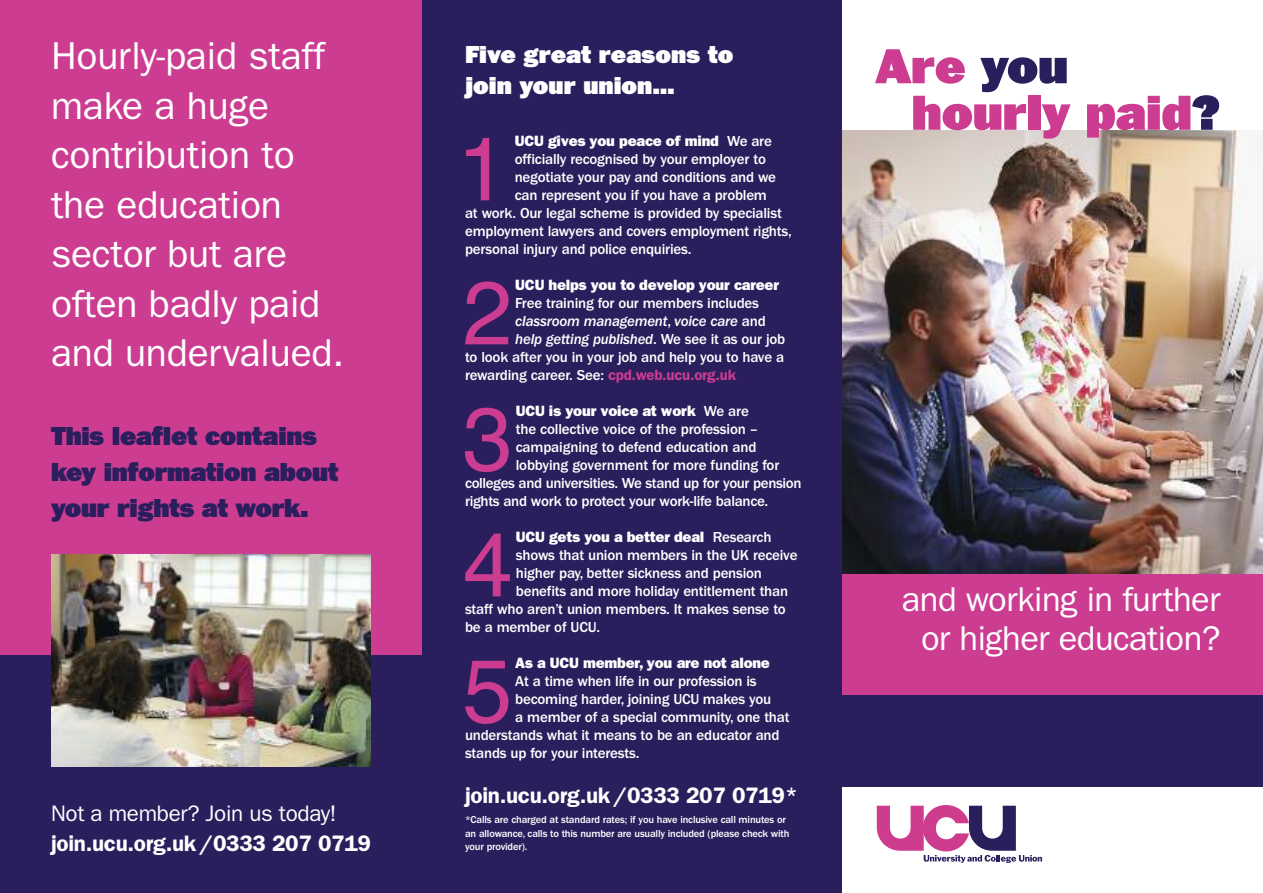
<style>
.page{position:relative;width:1263px;height:893px;background:#fff}
.page>*{position:absolute;margin:0;border:0;box-sizing:border-box;transform-origin:0 0}
.t1{font:89.55px "Helvetica";color:#cc3d92}
.t2{font:900 51px/46.5px "Franklin ITC";letter-spacing:-.005em;color:#cc3d92}
.t3{font:39px/49.5px "Franklin Gothic";letter-spacing:-.005em;color:#fff}
.t4{font:34.5px/39px "Franklin Gothic";letter-spacing:-.015em;color:#fff;text-align:center}
.t5{font:900 27px/36px "Franklin ITC";letter-spacing:-.01em;color:#2a1e5d}
.t6{font:900 25.5px/31.5px "Franklin ITC";color:#fff}
.t7{font:600 22.5px "Franklin Gothic";letter-spacing:-.015em;color:#fff}
.t8{font:22.5px "Franklin Gothic";letter-spacing:-.015em;color:#fff}
.t9{font:500 15px "Franklin Gothic";letter-spacing:-.015em;color:#fff}
.t10{font:800 15px "Franklin Gothic";letter-spacing:-.015em;color:#fff}
.t11{font:italic 500 15px "Franklin Gothic";letter-spacing:-.015em;color:#fff}
.t12{font:500 10.5px/13.5px "Franklin Gothic";letter-spacing:-.015em;color:#fff}
.s1{font-size:24px}
.s2{font-weight:500}
.s3{font-style:normal}
.s4{font-weight:600;color:#cc3d92}
.s5{color:#2a1e5d}
</style>
<div class="page">
<div style="left:0;top:0;width:422px;height:655px;background:#cc3d92"></div>
<div style="left:842px;top:573px;width:421px;height:123px;background:#cc3d92"></div>
<div style="left:0;top:656px;width:422px;height:237px;background:#2a1e5d"></div>
<div style="left:422px;top:0;width:420px;height:893px;background:#2a1e5d"></div>
<img style="left:842px;top:131px;width:421px;height:442px">
<div style="left:842px;top:696px;width:421px;height:91px;background:#2a1e5d"></div>
<svg style="left:877px;top:805px;width:165px;height:58px"></svg>
<img style="left:51px;top:555px;width:320px;height:212px">
<h3 class="t3" style="left:51px;top:34px;width:295px">Hourly-paid staff make a huge contribution to the education sector but are often badly paid and undervalued.</h3>
<h3 class="t5" style="left:51px;top:419px;width:289px">This leaflet contains key information about your rights at work.</h3>
<h3 class="t8" style="left:51px;top:805px;width:287px">Not a member? Join us today!</h3>
<h3 class="t7" style="left:51px;top:835px;width:321px">join.ucu.org.uk/0333 207 0719</h3>
<h3 class="t6" style="left:465px;top:39px;width:270px">Five great reasons to join your union<span class="s1">...</span></h3>
<h1 class="t1" style="left:457px;top:117px;width:51px">1</h1>
<p class="t10" style="left:515px;top:136px;width:259px">UCU gives you peace of mind <span class="s2">We are</span></p>
<p class="t9" style="left:515px;top:154px;width:253px">officially recognised by your employer to</p>
<p class="t9" style="left:515px;top:172px;width:263px">negotiate your pay and conditions and we</p>
<p class="t9" style="left:515px;top:190px;width:254px">can represent you if you have a problem</p>
<p class="t9" style="left:465px;top:208px;width:318px">at work. Our legal scheme is provided by specialist</p>
<p class="t9" style="left:465px;top:226px;width:328px">employment lawyers and covers employment rights,</p>
<p class="t9" style="left:465px;top:244px;width:228px">personal injury and police enquiries.</p>
<h1 class="t1" style="left:462px;top:261px;width:51px">2</h1>
<p class="t10" style="left:515px;top:280px;width:265px">UCU helps you to develop your career</p>
<p class="t9" style="left:515px;top:298px;width:245px">Free training for our members includes</p>
<p class="t11" style="left:515px;top:316px;width:252px">classroom management<span class="s3">,</span> voice care <span class="s3">and</span></p>
<p class="t11" style="left:515px;top:334px;width:271px">help getting published<span class="s3">. We see it as our job</span></p>
<p class="t9" style="left:465px;top:352px;width:321px">to look after you in your job and help you to have a</p>
<p class="t9" style="left:465px;top:370px;width:273px">rewarding career. See: <span class="s4">cpd.web.ucu.org.uk</span></p>
<h1 class="t1" style="left:463px;top:387px;width:51px">3</h1>
<p class="t10" style="left:516px;top:406px;width:235px">UCU is your voice at work <span class="s2">We are</span></p>
<p class="t9" style="left:516px;top:424px;width:243px">the collective voice of the profession –</p>
<p class="t9" style="left:516px;top:442px;width:242px">campaigning to defend education and</p>
<p class="t9" style="left:516px;top:460px;width:265px">lobbying government for more funding for</p>
<p class="t9" style="left:465px;top:478px;width:338px">colleges and universities. We stand up for your pension</p>
<p class="t9" style="left:465px;top:496px;width:305px">rights and work to protect your work-life balance.</p>
<h1 class="t1" style="left:463px;top:513px;width:51px">4</h1>
<p class="t10" style="left:516px;top:532px;width:257px">UCU gets you a better deal <span class="s2">Research</span></p>
<p class="t9" style="left:516px;top:550px;width:283px">shows that union members in the UK receive</p>
<p class="t9" style="left:516px;top:568px;width:248px">higher pay, better sickness and pension</p>
<p class="t9" style="left:516px;top:586px;width:274px">benefits and more holiday entitlement than</p>
<p class="t9" style="left:465px;top:604px;width:322px">staff who aren’t union members. It makes sense to</p>
<p class="t9" style="left:465px;top:622px;width:137px">be a member of UCU.</p>
<h1 class="t1" style="left:462px;top:639px;width:51px">5</h1>
<p class="t10" style="left:515px;top:658px;width:256px">As a UCU member, you are not alone</p>
<p class="t9" style="left:515px;top:676px;width:243px">At a time when life in our profession is</p>
<p class="t9" style="left:515px;top:694px;width:258px">becoming harder, joining UCU makes you</p>
<p class="t9" style="left:515px;top:712px;width:276px">a member of a special community, one that</p>
<p class="t9" style="left:465px;top:730px;width:316px">understands what it means to be an educator and</p>
<p class="t9" style="left:465px;top:748px;width:176px">stands up for your interests.</p>
<h3 class="t7" style="left:465px;top:787px;width:335px">join.ucu.org.uk/0333 207 0719*</h3>
<p class="t12" style="left:465px;top:814px;width:326px">*Calls are charged at standard rates; if you have inclusive call minutes or an allowance, calls to this number are usually included (please check with your provider).</p>
<h2 class="t2" style="left:911px;top:44px;width:310px;text-indent:-36px">Are <span class="s5">you </span>hourly paid<span class="s5">?</span></h2>
<h3 class="t4" style="left:902px;top:583px;width:320px">and working in further or higher education?</h3>
</div>
